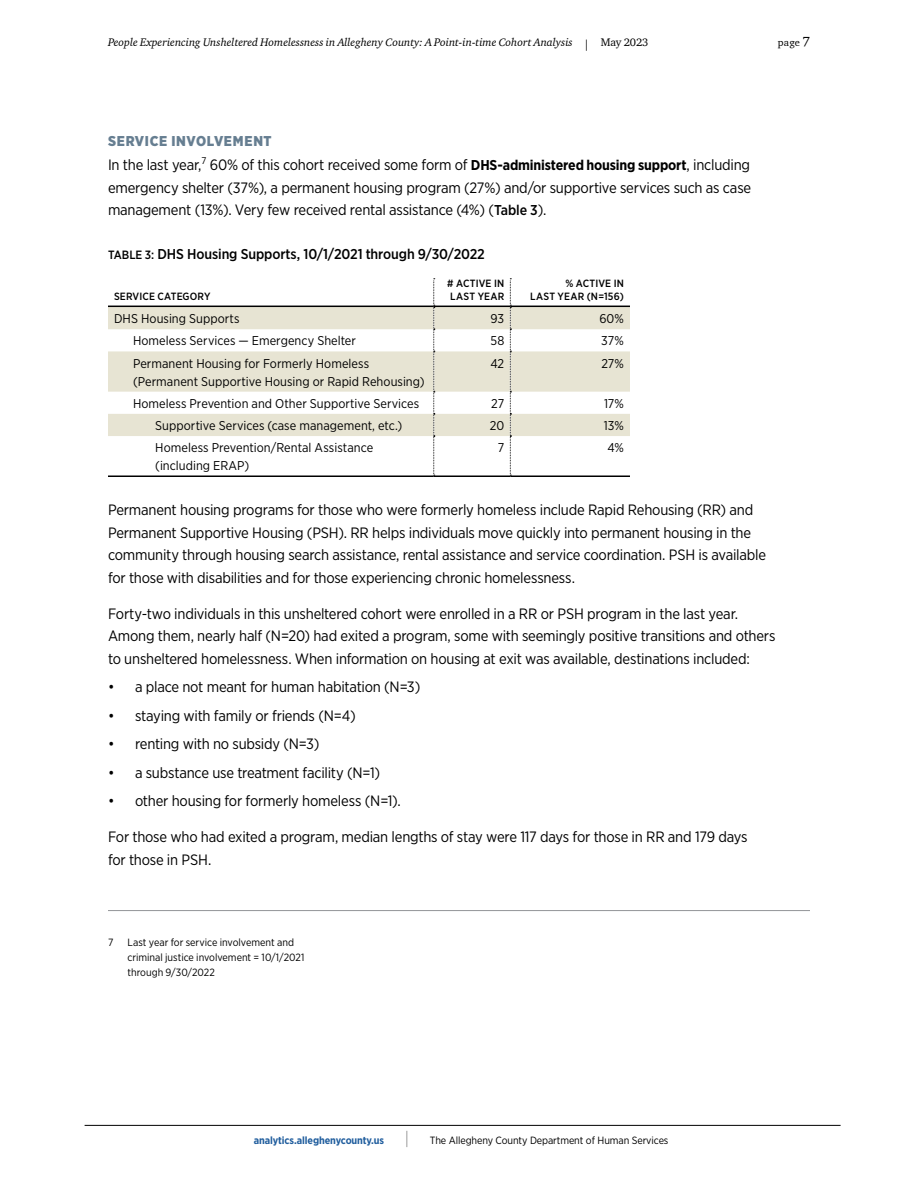
<style>
.page{position:relative;width:918px;height:1188px;background:#fff}
.page>*{position:absolute;margin:0;border:0;box-sizing:border-box;transform-origin:0 0}
.t1{font:15px/22.5px "Gotham Narrow";letter-spacing:-.015em;color:#000}
.t2{font:500 14.25px "Gotham Narrow";letter-spacing:-.005em;color:#000}
.t3{font:900 14.25px "Gotham Narrow";letter-spacing:.045em;color:#667e91}
.t4{font:12.75px/18px "Gotham Narrow";letter-spacing:.005em;color:#000}
.t5{font:italic 11.25px "Charter ITC";color:#000}
.t6{font:10.5px/15px "Gotham Narrow";letter-spacing:-.01em;color:#000}
.t7{font:500 10.5px/13.5px "Gotham Narrow";letter-spacing:.015em;color:#000}
.t8{font:700 10.5px "Gotham Narrow";letter-spacing:-.01em;color:#215e9e}
.t9{font:10.5px "Charter ITC";color:#000}
.s1{font-style:normal}
.s2{font-size:13.5px}
.s3{font-weight:700;font-size:14.25px}
.s4{font-weight:500;font-size:14.25px}
.s5{font-size:12px}
.s6{font-weight:100;font-size:18px;color:#000}
</style>
<div class="page">
<hr style="left:85px;top:1125px;width:756px;height:1px;background:#000">
<svg style="left:108px;top:307px;width:522px;height:129px;fill:#e7e4d3"></svg>
<svg style="left:433px;top:278px;width:2px;height:197px"></svg>
<svg style="left:510px;top:278px;width:1px;height:197px"></svg>
<hr style="left:108px;top:306px;width:326px;height:1px;background:#000">
<hr style="left:434px;top:306px;width:76px;height:1px;background:#000">
<hr style="left:510px;top:306px;width:120px;height:1px;background:#000">
<hr style="left:108px;top:475px;width:326px;height:2px;background:#000">
<hr style="left:434px;top:475px;width:76px;height:2px;background:#000">
<hr style="left:510px;top:475px;width:120px;height:2px;background:#000">
<hr style="left:108px;top:910px;width:702px;height:1px;background:#939598">
<p class="t5" style="left:108px;top:35px;width:542px">People Experiencing Unsheltered Homelessness in Allegheny County: A Point-in-time Cohort Analysis <span class="s1">| May 2023</span></p>
<p class="t9" style="left:778px;top:36px;width:34px">page <span class="s2">7</span></p>
<p class="t3" style="left:108px;top:132px;width:165px">SERVICE INVOLVEMENT</p>
<p class="t1" style="left:108px;top:154px;width:645px;text-align:justify">In the last year,<sup>7</sup> 60% of this cohort received some form of <span class="s3">DHS-administered housing support</span>, including emergency shelter (37%), a permanent housing program (27%) and/or supportive services such as case management (13%). Very few received rental assistance (4%) (<span class="s4">Table 3</span>).</p>
<p class="t2" style="left:108px;top:245px;width:378px"><span class="s5">TABLE 3:</span> DHS Housing Supports, 10/1/2021 through 9/30/2022</p>
<p class="t7" style="left:114px;top:290px;width:98px">SERVICE CATEGORY</p>
<p class="t7" style="left:447px;top:276px;width:58px"># ACTIVE IN<br>LAST YEAR</p>
<p class="t7" style="left:530px;top:276px;width:95px;text-align:right">% ACTIVE IN<br>LAST YEAR (N=156)</p>
<p class="t4" style="left:114px;top:310px;width:127px">DHS Housing Supports</p>
<p class="t4" style="left:491px;top:310px;width:15px">93</p>
<p class="t4" style="left:599px;top:310px;width:26px">60%</p>
<p class="t4" style="left:133px;top:332px;width:224px">Homeless Services — Emergency Shelter</p>
<p class="t4" style="left:490px;top:332px;width:15px">58</p>
<p class="t4" style="left:601px;top:332px;width:24px">37%</p>
<p class="t4" style="left:133px;top:354px;width:293px">Permanent Housing for Formerly Homeless (Permanent Supportive Housing or Rapid Rehousing)</p>
<p class="t4" style="left:491px;top:354px;width:15px">42</p>
<p class="t4" style="left:601px;top:354px;width:24px">27%</p>
<p class="t4" style="left:133px;top:394px;width:288px">Homeless Prevention and Other Supportive Services</p>
<p class="t4" style="left:491px;top:394px;width:15px">27</p>
<p class="t4" style="left:604px;top:394px;width:21px">17%</p>
<p class="t4" style="left:155px;top:416px;width:249px">Supportive Services (case management, etc.)</p>
<p class="t4" style="left:490px;top:416px;width:16px">20</p>
<p class="t4" style="left:604px;top:416px;width:22px">13%</p>
<p class="t4" style="left:155px;top:439px;width:219px">Homeless Prevention/Rental Assistance (including ERAP)</p>
<p class="t4" style="left:498px;top:439px;width:8px">7</p>
<p class="t4" style="left:607px;top:439px;width:18px">4%</p>
<p class="t1" style="left:108px;top:498px;width:660px">Permanent housing programs for those who were formerly homeless include Rapid Rehousing (RR) and Permanent Supportive Housing (PSH). RR helps individuals move quickly into permanent housing in the community through housing search assistance, rental assistance and service coordination. PSH is available for those with disabilities and for those experiencing chronic homelessness.</p>
<p class="t1" style="left:108px;top:602px;width:669px">Forty-two individuals in this unsheltered cohort were enrolled in a RR or PSH program in the last year.<br>Among them, nearly half (N=20) had exited a program, some with seemingly positive transitions and others to unsheltered homelessness. When information on housing at exit was available, destinations included:</p>
<p class="t1" style="left:108px;top:675px;width:314px">• a place not meant for human habitation (N=3)</p>
<p class="t1" style="left:108px;top:704px;width:249px">• staying with family or friends (N=4)</p>
<p class="t1" style="left:108px;top:732px;width:213px">• renting with no subsidy (N=3)</p>
<p class="t1" style="left:108px;top:761px;width:274px">• a substance use treatment facility (N=1)</p>
<p class="t1" style="left:108px;top:789px;width:294px">• other housing for formerly homeless (N=1).</p>
<p class="t1" style="left:108px;top:825px;width:641px">For those who had exited a program, median lengths of stay were 117 days for those in RR and 179 days for those in PSH.</p>
<p class="t6" style="left:108px;top:934px;width:7px">7</p>
<p class="t6" style="left:127px;top:934px;width:179px">Last year for service involvement and criminal justice involvement = 10/1/2021 through 9/30/2022</p>
<p class="t8" style="left:254px;top:1133px;width:157px">analytics.alleghenycounty.us <span class="s6">|</span></p>
<p class="t6" style="left:430px;top:1132px;width:240px">The Allegheny County Department of Human Services</p>
</div>
